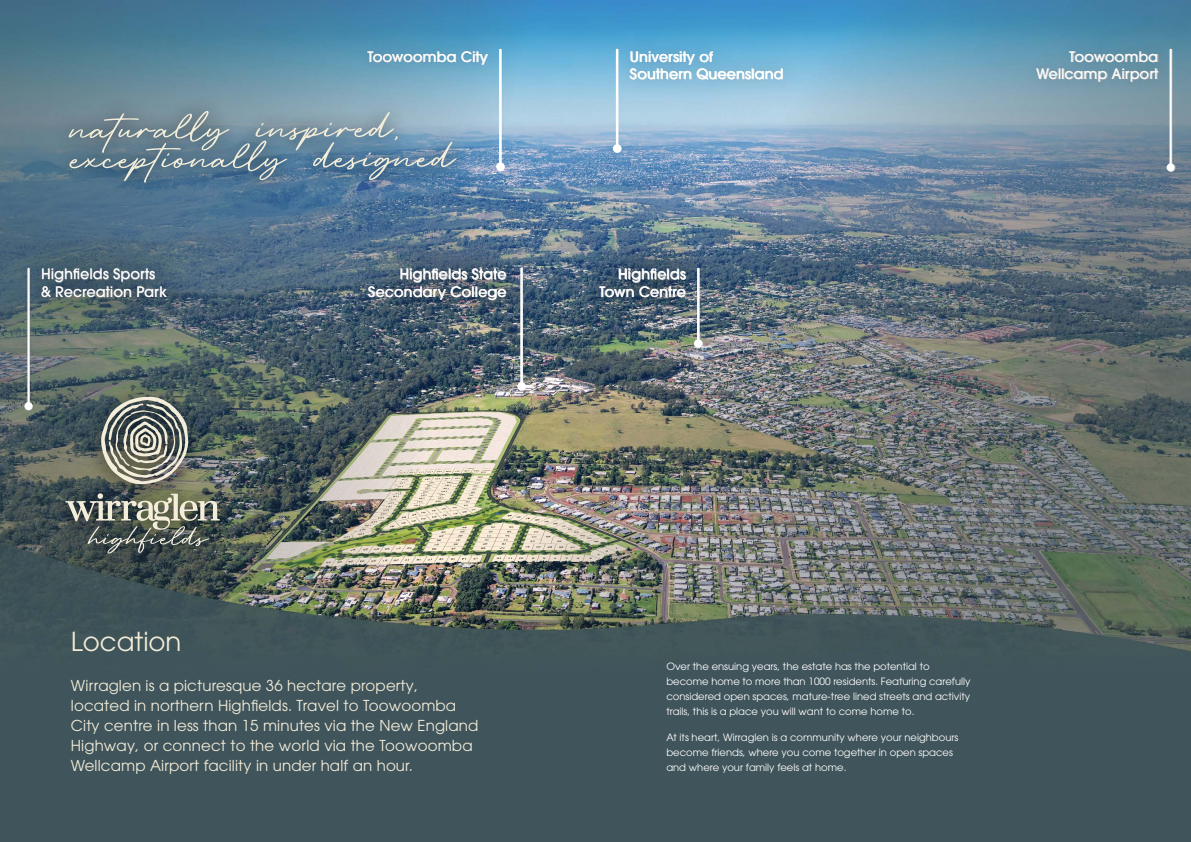
<style>
.page{position:relative;width:1191px;height:842px;background:#fff}
.page>*{position:absolute;margin:0;border:0;box-sizing:border-box;transform-origin:0 0}
.t1{font:75px "Retro Signature";color:#f3edd9}
.t2{font:26px "ITC Avant Garde Pro";color:#f3edd9}
.t3{font:15px/20px "ITC Avant Garde Pro";letter-spacing:.01em;color:#f3edd9}
.t4{font:500 14.4px/17.3px "ITC Avant Garde Pro";color:#fff;text-align:right}
.t5{font:10px/15px "ITC Avant Garde Pro";color:#fff}
</style>
<div class="page">
<img style="left:0;top:0;width:1191px;height:842px">
<div style="left:49px;top:381px;width:187px;height:192px;background:#000;opacity:.75"></div>
<svg style="left:65px;top:493px;width:155px;height:61px;background:#656c64"></svg>
<svg style="left:100px;top:397px;width:90px;height:88px;background:#7e827a"></svg>
<div style="left:51px;top:94px;width:421px;height:105px;background:#000;opacity:.75"></div>
<hr style="left:520px;top:269px;width:2px;height:117px;background:#fff">
<div style="left:517px;top:382px;width:8px;height:8px;background:#fff;border-radius:50%"></div>
<img style="left:319px;top:218px;width:231px;height:132px">
<hr style="left:1169px;top:50px;width:2px;height:118px;background:#fff">
<div style="left:1166px;top:163px;width:8px;height:9px;background:#fff;border-radius:50%"></div>
<img style="left:1011px;top:25px;width:172px;height:83px">
<hr style="left:499px;top:50px;width:2px;height:117px;background:#fff">
<div style="left:496px;top:163px;width:8px;height:8px;background:#fff;border-radius:50%"></div>
<img style="left:343px;top:25px;width:170px;height:65px">
<img style="left:550px;top:218px;width:185px;height:132px">
<hr style="left:27px;top:269px;width:3px;height:137px;background:#fff">
<div style="left:24px;top:402px;width:9px;height:8px;background:#fff;border-radius:50%"></div>
<img style="left:0;top:218px;width:216px;height:132px">
<hr style="left:616px;top:50px;width:2px;height:99px;background:#fff">
<div style="left:613px;top:144px;width:8px;height:8px;background:#fff;border-radius:50%"></div>
<img style="left:605px;top:25px;width:203px;height:83px">
<h3 class="t4" style="left:367px;top:48px;width:122px">Toowoomba City</h3>
<h1 class="t1" style="left:72px;top:83px;width:330px">naturally inspired,</h1>
<h1 class="t1" style="left:72px;top:113px;width:385px">exceptionally designed</h1>
<h3 class="t4" style="left:41px;top:265px;width:127px;text-align:left">Highfields Sports &amp; Recreation Park</h3>
<h3 class="t4" style="left:368px;top:265px;width:140px">Highfields State<br>Secondary College</h3>
<h3 class="t4" style="left:629px;top:48px;width:155px;text-align:left">University of<br>Southern Queensland</h3>
<h3 class="t4" style="left:599px;top:265px;width:88px">Highfields<br>Town Centre</h3>
<h3 class="t4" style="left:1036px;top:48px;width:124px">Toowoomba<br>Wellcamp Airport</h3>
<h2 class="t2" style="left:71px;top:626px;width:112px">Location</h2>
<p class="t3" style="left:71px;top:675px;width:409px">Wirraglen is a picturesque 36 hectare property, located in northern Highfields. Travel to Toowoomba City centre in less than 15 minutes via the New England Highway, or connect to the world via the Toowoomba Wellcamp Airport facility in under half an hour.</p>
<p class="t5" style="left:666px;top:658px;width:305px">Over the ensuing years, the estate has the potential to become home to more than 1000 residents. Featuring carefully considered open spaces, mature-tree lined streets and activity trails, this is a place you will want to come home to.</p>
<p class="t5" style="left:666px;top:730px;width:293px">At its heart, Wirraglen is a community where your neighbours become friends, where you come together in open spaces and where your family feels at home.</p>
</div>
